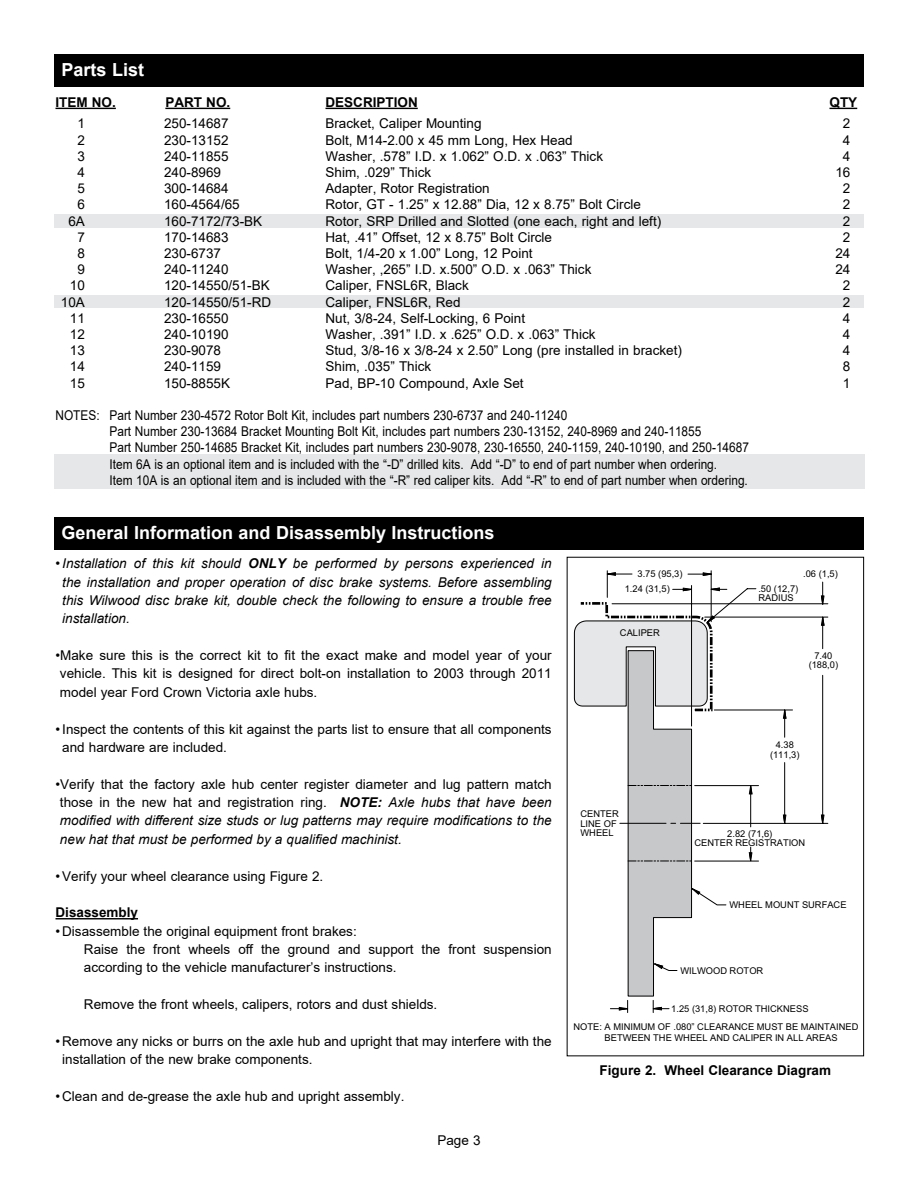
<style>
.page{position:relative;width:918px;height:1188px;background:#fff}
.page>*{position:absolute;margin:0;border:0;box-sizing:border-box;transform-origin:0 0}
.t1{font:700 18px "Arial";color:#fff}
.t2{font:13.5px/16.2px "Arial";color:#000}
.t3{font:italic 13.5px/18.3px "Arial";color:#000;text-align:justify}
.t4{font:13.5px/16.2px "Arial";color:#000;scale:.88 1}
.t5{font:700 13.5px "Arial";color:#000}
.t6{font:9.3px/9.3px "Arial";color:#000}
.s1{font-style:normal}
.s2{font-weight:700}
</style>
<div class="page">
<div style="left:54px;top:517px;width:810px;height:33px;background:#000"></div>
<div style="left:54px;top:54px;width:810px;height:32px;background:#000"></div>
<hr style="left:56px;top:918px;width:82px;height:1px;background:#000">
<hr style="left:705px;top:617px;width:123px;height:1px;background:#000">
<hr style="left:703px;top:823px;width:125px;height:1px;background:#000">
<hr style="left:612px;top:603px;width:216px;height:1px;background:#000">
<svg style="left:574px;top:570px;width:251px;height:443px"></svg>
<div style="left:567px;top:557px;width:297px;height:499px;border:1px solid #000"></div>
<div style="left:54px;top:454px;width:810px;height:35px;background:#e6e7e8"></div>
<div style="left:54px;top:214px;width:810px;height:14px;background:#e6e7e8"></div>
<div style="left:54px;top:295px;width:810px;height:13px;background:#e6e7e8"></div>
<hr style="left:56px;top:108px;width:60px;height:1px;background:#000">
<hr style="left:165px;top:108px;width:65px;height:1px;background:#000">
<hr style="left:326px;top:108px;width:92px;height:1px;background:#000">
<svg style="left:830px;top:108px;width:27px;height:1px"></svg>
<h1 class="t1" style="left:62px;top:57px;width:84px">Parts List</h1>
<p class="t5" style="left:56px;top:93px;width:62px">ITEM NO.</p>
<p class="t5" style="left:165px;top:93px;width:66px">PART NO.</p>
<p class="t5" style="left:326px;top:93px;width:94px">DESCRIPTION</p>
<p class="t5" style="left:830px;top:93px;width:29px">QTY</p>
<p class="t2" style="left:164px;top:116px;width:109px">250-14687<br>230-13152<br>240-11855<br>240-8969<br>300-14684<br>160-4564/65<br>160-7172/73-BK<br>170-14683<br>230-6737<br>240-11240<br>120-14550/51-BK<br>120-14550/51-RD<br>230-16550<br>240-10190<br>230-9078<br>240-1159<br>150-8855K</p>
<p class="t2" style="left:325px;top:116px;width:358px">Bracket, Caliper Mounting<br>Bolt, M14-2.00 x 45 mm Long, Hex Head<br>Washer, .578” I.D. x 1.062” O.D. x .063” Thick<br>Shim, .029” Thick<br>Adapter, Rotor Registration<br>Rotor, GT - 1.25” x 12.88” Dia, 12 x 8.75” Bolt Circle<br>Rotor, SRP Drilled and Slotted (one each, right and left)<br>Hat, .41” Offset, 12 x 8.75” Bolt Circle<br>Bolt, 1/4-20 x 1.00” Long, 12 Point<br>Washer, ,265” I.D. x.500” O.D. x .063” Thick<br>Caliper, FNSL6R, Black<br>Caliper, FNSL6R, Red<br>Nut, 3/8-24, Self-Locking, 6 Point<br>Washer, .391” I.D. x .625” O.D. x .063” Thick<br>Stud, 3/8-16 x 3/8-24 x 2.50” Long (pre installed in bracket)<br>Shim, .035” Thick<br>Pad, BP-10 Compound, Axle Set</p>
<p class="t2" style="left:61px;top:116px;width:26px;text-align:right">1<br>2<br>3<br>4<br>5<br>6<br>6A<br>7<br>8<br>9<br>10<br>10A<br>11<br>12<br>13<br>14<br>15</p>
<p class="t2" style="left:835px;top:116px;width:17px;text-align:center">2<br>4<br>4<br>16<br>2<br>2<br>2<br>2<br>24<br>24<br>2<br>2<br>4<br>4<br>4<br>8<br>1</p>
<p class="t4" style="left:109px;top:407px;width:728px;text-indent:-54px">NOTES: Part Number 230-4572 Rotor Bolt Kit, includes part numbers 230-6737 and 240-11240<br>Part Number 230-13684 Bracket Mounting Bolt Kit, includes part numbers 230-13152, 240-8969 and 240-11855<br>Part Number 250-14685 Bracket Kit, includes part numbers 230-9078, 230-16550, 240-1159, 240-10190, and 250-14687<br>Item 6A is an optional item and is included with the “-D” drilled kits. Add “-D” to end of part number when ordering.<br>Item 10A is an optional item and is included with the “-R” red caliper kits. Add “-R” to end of part number when ordering.</p>
<h1 class="t1" style="left:62px;top:520px;width:435px">General Information and Disassembly Instructions</h1>
<p class="t3" style="left:62px;top:555px;width:491px;text-indent:-7px"><span class="s1">•</span>Installation of this kit should <span class="s2">ONLY</span> be performed by persons experienced in the installation and proper operation of disc brake systems. Before assembling this Wilwood disc brake kit, double check the following to ensure a trouble free installation.</p>
<p class="t2" style="left:60px;top:646px;width:493px;line-height:18.3px;text-align:justify;text-indent:-4px">•Make sure this is the correct kit to fit the exact make and model year of your vehicle. This kit is designed for direct bolt-on installation to 2003 through 2011 model year Ford Crown Victoria axle hubs.</p>
<p class="t2" style="left:62px;top:720px;width:491px;line-height:18.3px;text-indent:-7px">•Inspect the contents of this kit against the parts list to ensure that all components and hardware are included.</p>
<p class="t3" style="left:60px;top:775px;width:493px;text-indent:-4px"><span class="s1">•Verify that the factory axle hub center register diameter and lug pattern match those in the new hat and registration ring.</span> <span class="s2">NOTE:</span> Axle hubs that have been modified with different size studs or lug patterns may require modifications to the new hat that must be performed by a qualified machinist.</p>
<p class="t2" style="left:56px;top:868px;width:269px">•Verify your wheel clearance using Figure 2.</p>
<p class="t5" style="left:56px;top:903px;width:84px">Disassembly</p>
<p class="t2" style="left:84px;top:922px;width:469px;line-height:18.3px;text-indent:-28px">• Disassemble the original equipment front brakes:<br>Raise the front wheels off the ground and support the front suspension according to the vehicle manufacturer’s instructions.</p>
<p class="t2" style="left:84px;top:996px;width:355px">Remove the front wheels, calipers, rotors and dust shields.</p>
<p class="t2" style="left:62px;top:1032px;width:491px;line-height:18.3px;text-indent:-7px">• Remove any nicks or burrs on the axle hub and upright that may interfere with the installation of the new brake components.</p>
<p class="t2" style="left:56px;top:1088px;width:350px">• Clean and de-grease the axle hub and upright assembly.</p>
<p class="t2" style="left:437px;top:1132px;width:45px">Page 3</p>
<p class="t6" style="left:638px;top:569px;width:47px">3.75 (95,3)</p>
<p class="t6" style="left:803px;top:569px;width:36px">.06 (1,5)</p>
<p class="t6" style="left:625px;top:584px;width:47px">1.24 (31,5)</p>
<p class="t6" style="left:620px;top:629px;width:41px">CALIPER</p>
<p class="t6" style="left:758px;top:584px;width:41px">.50 (12,7)<br>RADIUS</p>
<p class="t6" style="left:809px;top:651px;width:31px;text-align:center">7.40 (188,0)</p>
<p class="t6" style="left:580px;top:809px;width:40px">CENTER<br>LINE OF<br>WHEEL</p>
<p class="t6" style="left:770px;top:740px;width:31px;text-align:center">4.38 (111,3)</p>
<p class="t6" style="left:694px;top:829px;width:112px;text-align:center">2.82 (71,6)<br>CENTER REGISTRATION</p>
<p class="t6" style="left:730px;top:900px;width:119px">WHEEL MOUNT SURFACE</p>
<p class="t6" style="left:680px;top:966px;width:84px">WILWOOD ROTOR</p>
<p class="t6" style="left:671px;top:1004px;width:139px">1.25 (31,8) ROTOR THICKNESS</p>
<p class="t6" style="left:605px;top:1021px;width:255px;line-height:11.2px;text-indent:-31px">NOTE: A MINIMUM OF .080” CLEARANCE MUST BE MAINTAINED<br>BETWEEN THE WHEEL AND CALIPER IN ALL AREAS</p>
<p class="t5" style="left:600px;top:1061px;width:233px">Figure 2. Wheel Clearance Diagram</p>
</div>
